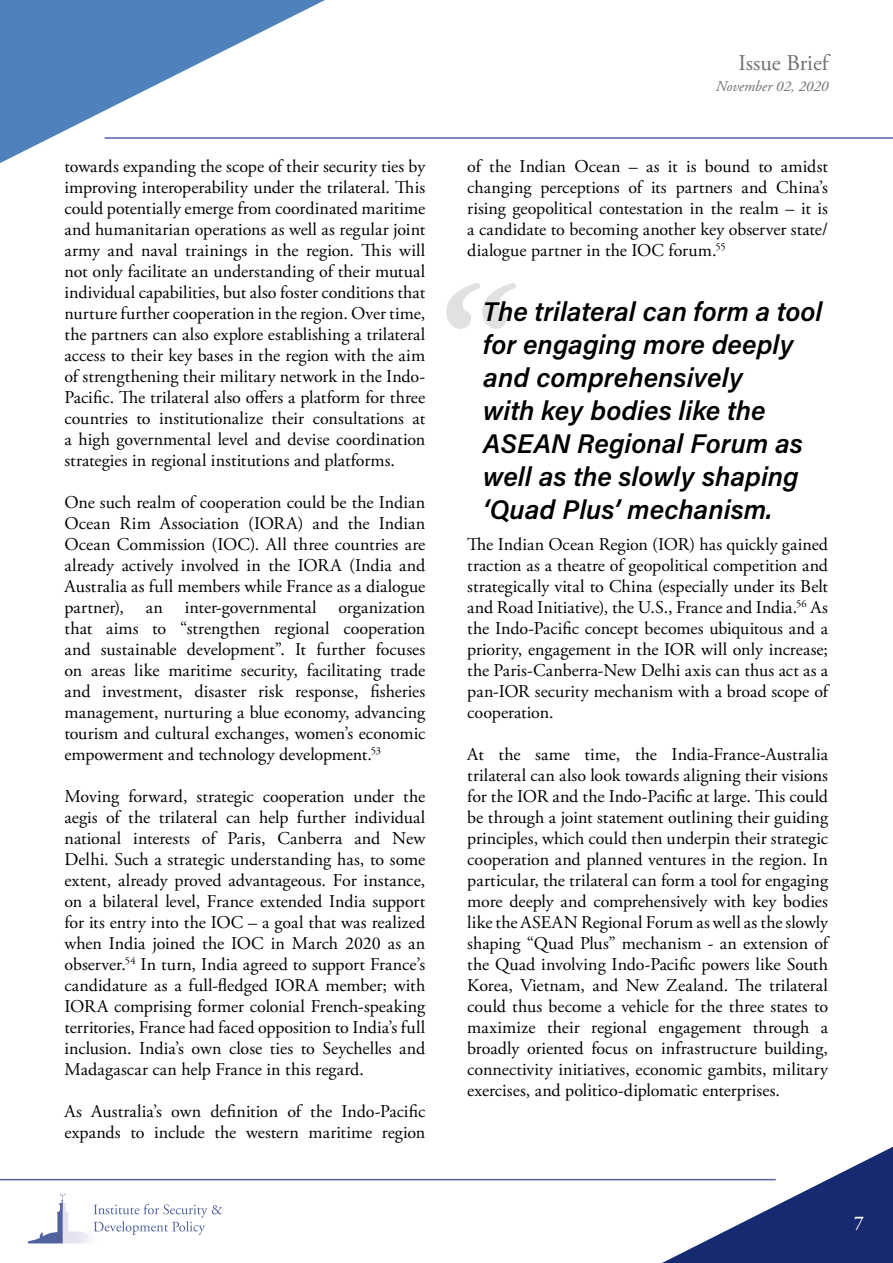
<style>
.page{position:relative;width:893px;height:1263px;background:#fff}
.page>*{position:absolute;margin:0;border:0;box-sizing:border-box;transform-origin:0 0}
.t1{font:27px/33px "Acumin Variable Concept";letter-spacing:.035em;color:#000}
.t2{font:22.5px "Adobe Garamond Pro";color:#707172}
.t3{font:600 19.5px "Adobe Garamond Pro";color:#fff}
.t4{font:18px/21px "Adobe Garamond Pro";letter-spacing:-.01em;color:#000;text-align:justify}
.t5{font:italic 15px "Adobe Garamond Pro";color:#707172}
</style>
<div class="page">
<hr style="left:105px;top:137px;width:788px;height:2px;background:#5066a7">
<svg style="left:0;top:0;width:350px;height:163px"></svg>
<svg style="left:637px;top:1146px;width:256px;height:117px"></svg>
<hr style="left:0;top:1179px;width:776px;height:1px;background:#5066a7">
<svg style="left:28px;top:1194px;width:38px;height:49px"></svg>
<svg style="left:94px;top:1204px;width:128px;height:31px"></svg>
<svg style="left:446px;top:283px;width:70px;height:46px"></svg>
<p class="t4" style="left:64px;top:156px;width:362px">towards expanding the scope of their security ties by improving interoperability under the trilateral. This could potentially emerge from coordinated maritime and humanitarian operations as well as regular joint army and naval trainings in the region. This will not only facilitate an understanding of their mutual individual capabilities, but also foster conditions that nurture further cooperation in the region. Over time, the partners can also explore establishing a trilateral access to their key bases in the region with the aim of strengthening their military network in the Indo-Pacific. The trilateral also offers a platform for three countries to institutionalize their consultations at a high governmental level and devise coordination strategies in regional institutions and platforms.</p>
<p class="t4" style="left:64px;top:493px;width:362px">One such realm of cooperation could be the Indian Ocean Rim Association (IORA) and the Indian Ocean Commission (IOC). All three countries are already actively involved in the IORA (India and Australia as full members while France as a dialogue partner), an inter-governmental organization that aims to “strengthen regional cooperation and sustainable development”. It further focuses on areas like maritime security, facilitating trade and investment, disaster risk response, fisheries management, nurturing a blue economy, advancing tourism and cultural exchanges, women’s economic empowerment and technology development.<sup>53</sup></p>
<p class="t4" style="left:64px;top:786px;width:363px">Moving forward, strategic cooperation under the aegis of the trilateral can help further individual national interests of Paris, Canberra and New Delhi. Such a strategic understanding has, to some extent, already proved advantageous. For instance, on a bilateral level, France extended India support for its entry into the IOC – a goal that was realized when India joined the IOC in March 2020 as an observer.<sup>54</sup> In turn, India agreed to support France’s candidature as a full-fledged IORA member; with IORA comprising former colonial French-speaking territories, France had faced opposition to India’s full inclusion. India’s own close ties to Seychelles and Madagascar can help France in this regard.</p>
<p class="t4" style="left:64px;top:1102px;width:362px">As Australia’s own definition of the Indo-Pacific expands to include the western maritime region</p>
<p class="t2" style="left:739px;top:50px;width:91px">Issue Brief</p>
<p class="t5" style="left:716px;top:78px;width:114px">November 02, 2020</p>
<p class="t4" style="left:467px;top:157px;width:362px">of the Indian Ocean – as it is bound to amidst changing perceptions of its partners and China’s rising geopolitical contestation in the realm – it is a candidate to becoming another key observer state/ dialogue partner in the IOC forum.<sup>55</sup></p>
<h1 class="t1" style="left:483px;top:294px;width:340px">The trilateral can form a tool for engaging more deeply and comprehensively<br>with key bodies like the<br>ASEAN Regional Forum as well as the slowly shaping ‘Quad Plus’ mechanism.</h1>
<p class="t4" style="left:467px;top:534px;width:364px">The Indian Ocean Region (IOR) has quickly gained traction as a theatre of geopolitical competition and strategically vital to China (especially under its Belt and Road Initiative), the U.S., France and India.<sup>56</sup> As the Indo-Pacific concept becomes ubiquitous and a priority, engagement in the IOR will only increase; the Paris-Canberra-New Delhi axis can thus act as a pan-IOR security mechanism with a broad scope of cooperation.</p>
<p class="t4" style="left:467px;top:745px;width:364px">At the same time, the India-France-Australia trilateral can also look towards aligning their visions for the IOR and the Indo-Pacific at large. This could be through a joint statement outlining their guiding principles, which could then underpin their strategic cooperation and planned ventures in the region. In particular, the trilateral can form a tool for engaging more deeply and comprehensively with key bodies like the ASEAN Regional Forum as well as the slowly shaping “Quad Plus” mechanism - an extension of the Quad involving Indo-Pacific powers like South Korea, Vietnam, and New Zealand. The trilateral could thus become a vehicle for the three states to maximize their regional engagement through a broadly oriented focus on infrastructure building, connectivity initiatives, economic gambits, military exercises, and politico-diplomatic enterprises.</p>
<p class="t3" style="left:854px;top:1211px;width:11px">7</p>
</div>
